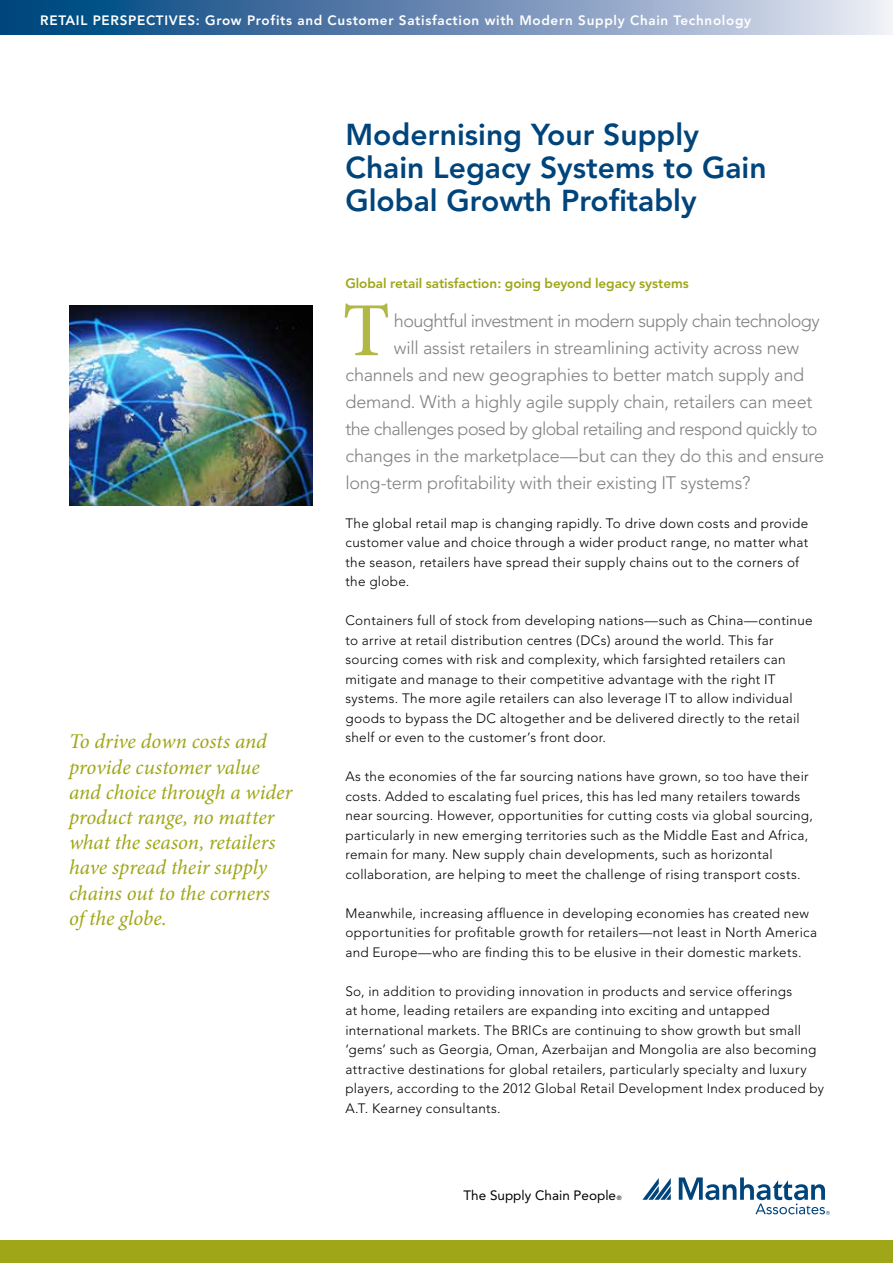
<style>
.page{position:relative;width:893px;height:1263px;background:#fff}
.page>*{position:absolute;margin:0;border:0;box-sizing:border-box;transform-origin:0 0}
.t1{font:500 76.5px "Minion Pro";color:#b2b845}
.t2{font:800 30px/33px "Avenir";color:#00447c}
.t3{font:italic 21px/25.2px "Minion Pro";letter-spacing:-.005em;color:#9fa617}
.t4{font:300 18px "Avenir";letter-spacing:-.015em;color:#807f83}
.t5{font:300 18px "Avenir";letter-spacing:-.035em;color:#807f83}
.t6{font:300 13.5px/19.5px "Avenir";letter-spacing:.02em;color:#000}
.t7{font:800 13.5px "Avenir";letter-spacing:.05em;color:#fff}
.t8{font:800 13.5px "Avenir";letter-spacing:-.005em;color:#9fa617}
.t9{font:13.5px "Avenir";color:#000}
.s1{font-size:6.15px}
</style>
<div class="page">
<div style="left:0;top:1240px;width:893px;height:23px;background:#9fa617"></div>
<div style="left:0;top:0;width:893px;height:34px;background:linear-gradient(to right,#003978,#e8e3f2)"></div>
<svg style="left:642px;top:1178px;width:29px;height:22px"></svg>
<svg style="left:679px;top:1177px;width:151px;height:37px"></svg>
<img style="left:69px;top:305px;width:243px;height:201px">
<p class="t7" style="left:40px;top:12px;width:712px">RETAIL PERSPECTIVES: Grow Profits and Customer Satisfaction with Modern Supply Chain Technology</p>
<h3 class="t3" style="left:69px;top:729px;width:225px">To drive down costs and provide customer value and choice through a wider product range, no matter what the season, retailers have spread their supply chains out to the corners<br>of the globe.</h3>
<h2 class="t2" style="left:345px;top:118px;width:423px">Modernising Your Supply<br>Chain Legacy Systems to Gain<br>Global Growth Profitably</h2>
<p class="t8" style="left:345px;top:275px;width:345px">Global retail satisfaction: going beyond legacy systems</p>
<h3 class="t4" style="left:394px;top:310px;width:427px">houghtful investment in modern supply chain technology</h3>
<h3 class="t4" style="left:394px;top:337px;width:407px">will assist retailers in streamlining activity across new</h3>
<h3 class="t4" style="left:345px;top:364px;width:460px">channels and new geographies to better match supply and</h3>
<h3 class="t4" style="left:345px;top:391px;width:469px">demand. With a highly agile supply chain, retailers can meet</h3>
<h3 class="t5" style="left:345px;top:418px;width:474px">the challenges posed by global retailing and respond quickly to</h3>
<h3 class="t4" style="left:345px;top:445px;width:480px">changes in the marketplace—but can they do this and ensure</h3>
<h3 class="t4" style="left:345px;top:472px;width:406px">long-term profitability with their existing IT systems?</h3>
<p class="t6" style="left:345px;top:514px;width:464px">The global retail map is changing rapidly. To drive down costs and provide customer value and choice through a wider product range, no matter what the season, retailers have spread their supply chains out to the corners of the globe.</p>
<p class="t6" style="left:345px;top:611px;width:469px">Containers full of stock from developing nations—such as China—continue to arrive at retail distribution centres (DCs) around the world. This far sourcing comes with risk and complexity, which farsighted retailers can mitigate and manage to their competitive advantage with the right IT systems. The more agile retailers can also leverage IT to allow individual goods to bypass the DC altogether and be delivered directly to the retail shelf or even to the customer’s front door.</p>
<p class="t6" style="left:345px;top:767px;width:469px">As the economies of the far sourcing nations have grown, so too have their costs. Added to escalating fuel prices, this has led many retailers towards near sourcing. However, opportunities for cutting costs via global sourcing, particularly in new emerging territories such as the Middle East and Africa, remain for many. New supply chain developments, such as horizontal collaboration, are helping to meet the challenge of rising transport costs.</p>
<p class="t6" style="left:345px;top:903px;width:473px">Meanwhile, increasing affluence in developing economies has created new opportunities for profitable growth for retailers—not least in North America and Europe—who are finding this to be elusive in their domestic markets.</p>
<p class="t6" style="left:345px;top:981px;width:480px">So, in addition to providing innovation in products and service offerings<br>at home, leading retailers are expanding into exciting and untapped international markets. The BRICs are continuing to show growth but small ‘gems’ such as Georgia, Oman, Azerbaijan and Mongolia are also becoming attractive destinations for global retailers, particularly specialty and luxury players, according to the 2012 Global Retail Development Index produced by A.T. Kearney consultants.</p>
<h1 class="t1" style="left:343px;top:279px;width:49px">T</h1>
<p class="t9" style="left:464px;top:1187px;width:160px">The Supply Chain People<span class="s1">®</span></p>
</div>
